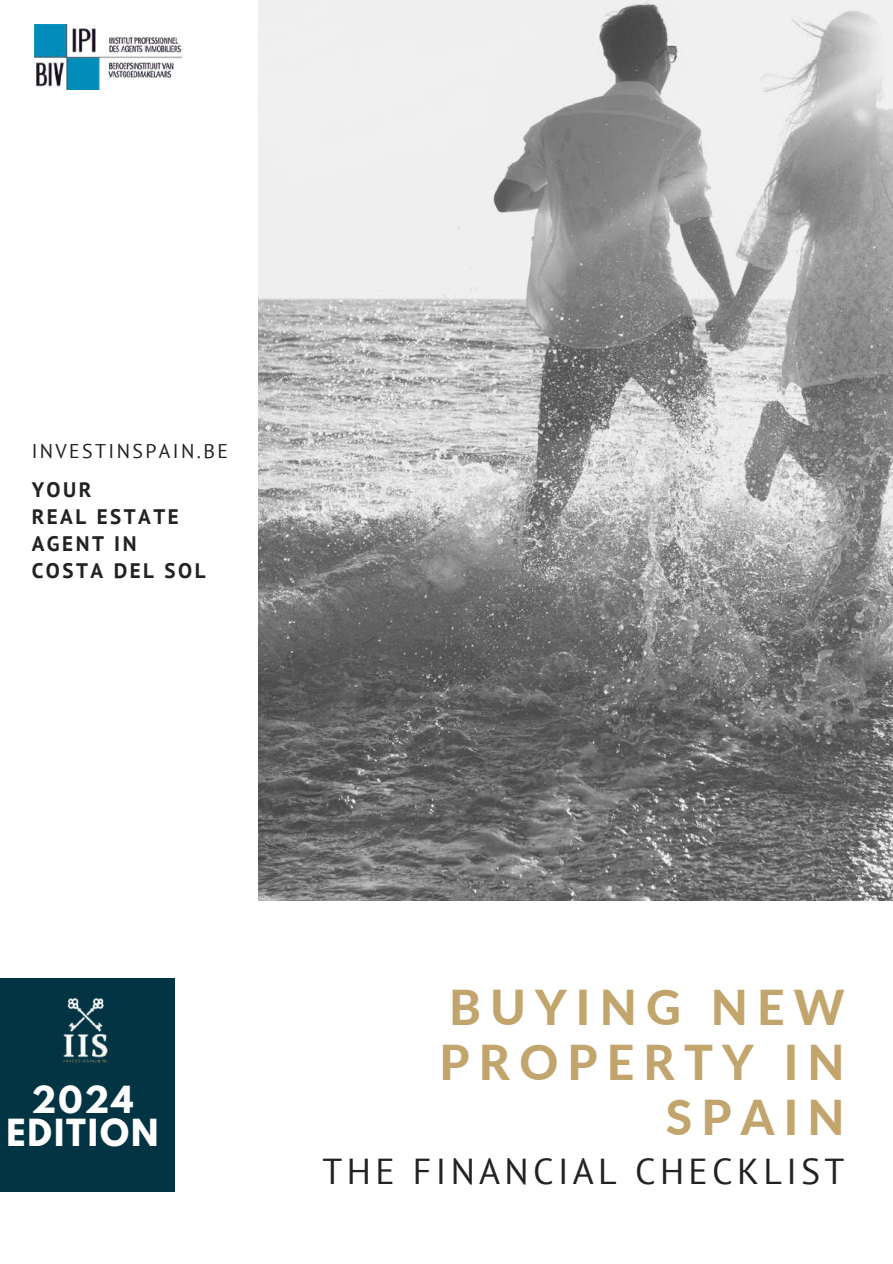
<style>
.page{position:relative;width:893px;height:1264px;background:#fff}
.page>*{position:absolute;margin:0;border:0;box-sizing:border-box;transform-origin:0 0}
.t1{font:800 48px/55.2px "Lato";letter-spacing:.19em;color:#c2a56c;text-align:right}
.t2{font:36px "PT Sans";letter-spacing:.12em;color:#222}
.t3{font:700 33.15px/33.8px "League Spartan";letter-spacing:.06em;color:#fff;text-align:center}
.t4{font:700 21px/27px "PT Sans";letter-spacing:.12em;color:#222}
.t5{font:19.8px "PT Sans";letter-spacing:.12em;color:#222}
</style>
<div class="page">
<img style="left:259px;top:0;width:633px;height:900px">
<div style="left:0;top:978px;width:175px;height:213px;background:#033444"></div>
<img style="left:35px;top:25px;width:146px;height:64px">
<img style="left:63px;top:998px;width:45px;height:65px">
<p class="t5" style="left:32px;top:438px;width:198px">INVESTINSPAIN.BE</p>
<p class="t4" style="left:32px;top:476px;width:175px">YOUR<br>REAL ESTATE<br>AGENT IN<br>COSTA DEL SOL</p>
<h3 class="t3" style="left:6px;top:1086px;width:153px">2024<br>EDITION</h3>
<h1 class="t1" style="left:439px;top:978px;width:406px">BUYING NEW<br>PROPERTY IN<br>SPAIN</h1>
<h2 class="t2" style="left:322px;top:1147px;width:523px">THE FINANCIAL CHECKLIST</h2>
</div>
